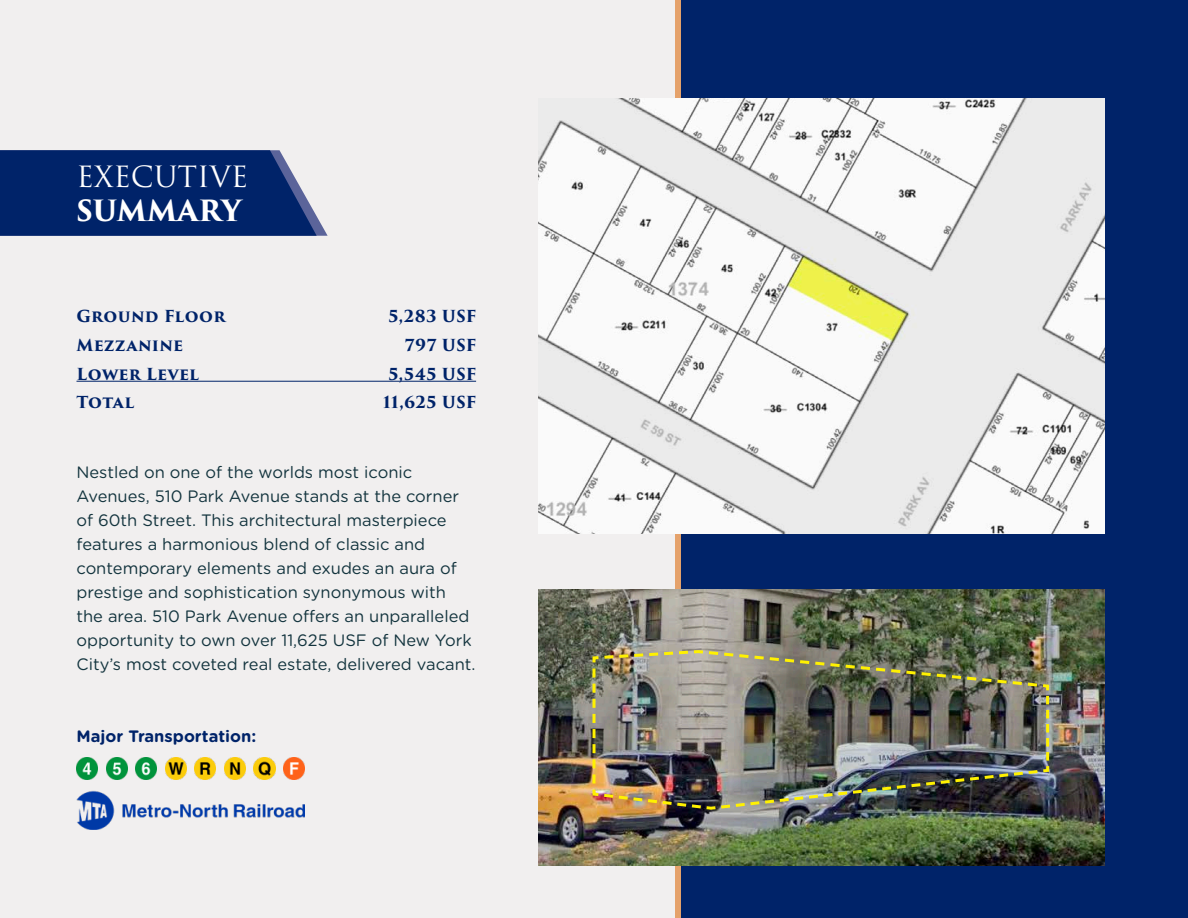
<style>
.page{position:relative;width:1188px;height:918px;background:#f1efef}
.page>*{position:absolute;margin:0;border:0;box-sizing:border-box;transform-origin:0 0}
.t1{font:28.5px "Trajan Pro 3";color:#fff}
.t2{font:700 28.5px "Trajan Pro 3";color:#fff}
.t3{font:16.5px/24px "Gotham Rounded";color:#13343e}
.t4{font:700 16.5px "Gotham Rounded";color:#002369}
.t5{font:700 16.2px "Trajan Pro 3";letter-spacing:.015em;color:#002369}
</style>
<div class="page">
<svg style="left:0;top:150px;width:328px;height:86px;background:#153474"></svg>
<div style="left:681px;top:0;width:507px;height:918px;background:#002369"></div>
<img style="left:538px;top:590px;width:566px;height:275px">
<img style="left:538px;top:99px;width:566px;height:435px">
<img style="left:591px;top:649px;width:460px;height:162px">
<hr style="left:76px;top:381px;width:400px;height:1px;background:#002369">
<img style="left:76px;top:758px;width:22px;height:21px">
<img style="left:106px;top:758px;width:21px;height:21px">
<img style="left:136px;top:758px;width:21px;height:21px">
<img style="left:283px;top:758px;width:22px;height:21px">
<img style="left:224px;top:758px;width:22px;height:21px">
<img style="left:254px;top:758px;width:21px;height:21px">
<img style="left:195px;top:758px;width:21px;height:21px">
<img style="left:165px;top:758px;width:21px;height:21px">
<img style="left:76px;top:790px;width:229px;height:39px">
<h1 class="t1" style="left:76px;top:157px;width:173px">EXECUTIVE</h1>
<h1 class="t2" style="left:76px;top:190px;width:167px">SUMMARY</h1>
<p class="t5" style="left:76px;top:304px;width:150px">Ground Floor</p>
<p class="t5" style="left:389px;top:304px;width:89px">5,283 USF</p>
<p class="t5" style="left:76px;top:333px;width:108px">Mezzanine</p>
<p class="t5" style="left:405px;top:333px;width:73px">797 USF</p>
<p class="t5" style="left:76px;top:362px;width:124px">Lower Level</p>
<p class="t5" style="left:389px;top:362px;width:89px">5,545 USF</p>
<p class="t5" style="left:76px;top:390px;width:59px">Total</p>
<p class="t5" style="left:383px;top:390px;width:94px">11,625 USF</p>
<p class="t3" style="left:76px;top:459px;width:401px">Nestled on one of the worlds most iconic Avenues, 510 Park Avenue stands at the corner of 60th Street. This architectural masterpiece features a harmonious blend of classic and contemporary elements and exudes an aura of prestige and sophistication synonymous with the area. 510 Park Avenue offers an unparalleled opportunity to own over 11,625 USF of New York City’s most coveted real estate, delivered vacant.</p>
<p class="t4" style="left:76px;top:724px;width:181px">Major Transportation:</p>
</div>
